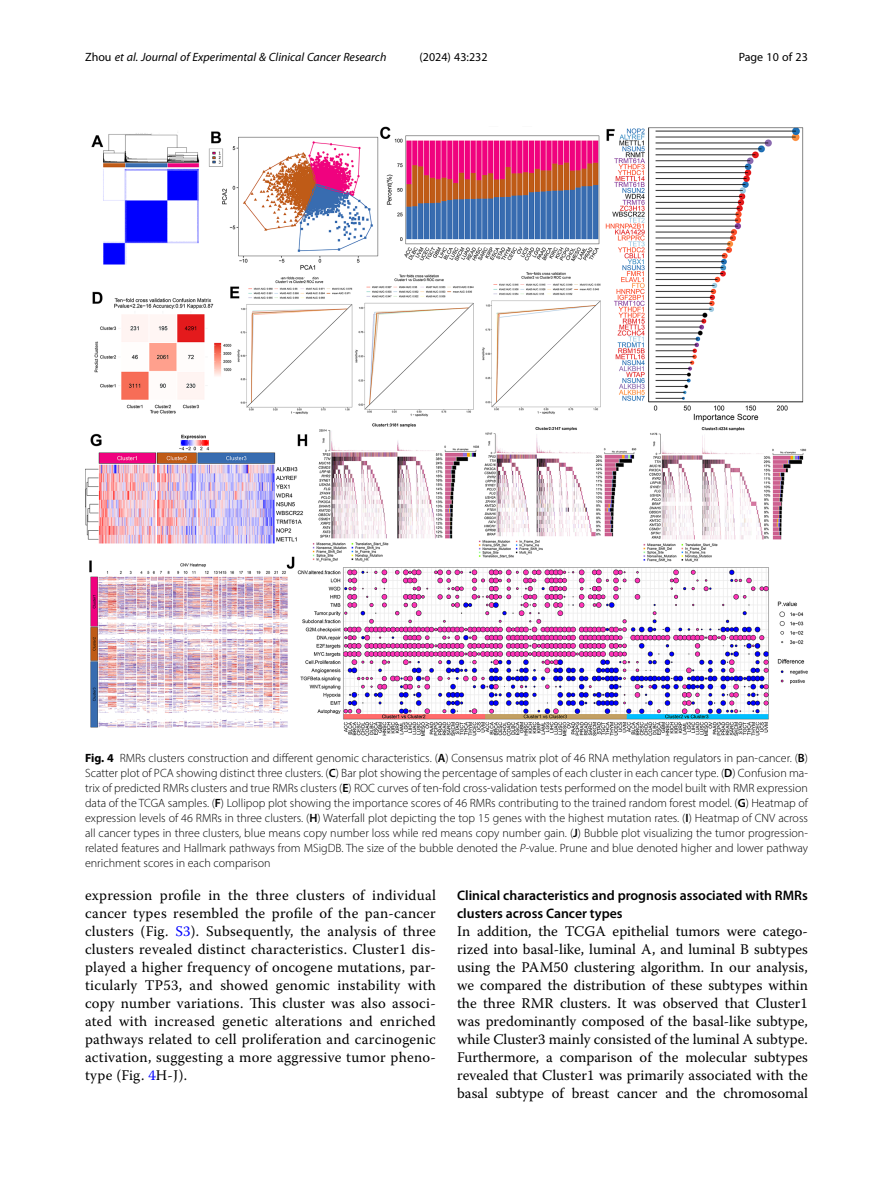
<style>
.page{position:relative;width:893px;height:1191px;background:#fff}
.page>*{position:absolute;margin:0;border:0;box-sizing:border-box;transform-origin:0 0}
.Body_Text{font:14.7px/18px "Warnock Pro";letter-spacing:.01em;color:#000;text-align:justify}
.Head_2{font:600 13.8px/18px "Myriad Pro";color:#000}
.Figure_Caption{font:300 12px/15px "Myriad Pro";color:#000;text-align:justify}
.t1{font:italic 12px "Myriad Pro";color:#000}
.t2{font:12px "Myriad Pro";color:#000}
.s1{font-style:normal}
.s2{font-weight:700}
.s3{font-weight:600}
.s4{font-style:italic}
.s5{color:#00f}
</style>
<div class="page">
<img style="left:85px;top:126px;width:723px;height:609px">
<p class="t1" style="left:85px;top:50px;width:303px"><span class="s1">Zhou</span> et al. Journal of Experimental &amp; Clinical Cancer Research</p>
<p class="t2" style="left:420px;top:50px;width:70px">(2024) 43:232</p>
<p class="t2" style="left:739px;top:50px;width:71px">Page 10 of 23</p>
<p class="Figure_Caption" style="left:85px;top:751px;width:724px"><span class="s2">Fig. 4</span> RMRs clusters construction and different genomic characteristics. (<span class="s3">A</span>) Consensus matrix plot of 46 RNA methylation regulators in pan-cancer. (<span class="s3">B</span>)<br>Scatter plot of PCA showing distinct three clusters. (<span class="s3">C</span>) Bar plot showing the percentage of samples of each cluster in each cancer type. (<span class="s3">D</span>) Confusion ma&shy;trix of predicted RMRs clusters and true RMRs clusters (<span class="s3">E</span>) ROC curves of ten-fold cross-validation tests performed on the model built with RMR expression data of the TCGA samples. (<span class="s3">F</span>) Lollipop plot showing the importance scores of 46 RMRs contributing to the trained random forest model. (<span class="s3">G</span>) Heatmap of expression levels of 46 RMRs in three clusters. (<span class="s3">H</span>) Waterfall plot depicting the top 15 genes with the highest mutation rates. (<span class="s3">I</span>) Heatmap of CNV across all cancer types in three clusters, blue means copy number loss while red means copy number gain. (<span class="s3">J</span>) Bubble plot visualizing the tumor progression&shy;related features and Hallmark pathways from MSigDB. The size of the bubble denoted the <span class="s4">P</span>-value. Prune and blue denoted higher and lower pathway enrichment scores in each comparison</p>
<p class="Body_Text" style="left:85px;top:886px;width:352px">expression profile in the three clusters of individual cancer types resembled the profile of the pan-cancer clusters (Fig. <span class="s5">S3</span>). Subsequently, the analysis of three clusters revealed distinct characteristics. Cluster1 dis&shy;played a higher frequency of oncogene mutations, par&shy;ticularly TP53, and showed genomic instability with copy number variations. This cluster was also associ&shy;ated with increased genetic alterations and enriched pathways related to cell proliferation and carcinogenic activation, suggesting a more aggressive tumor pheno&shy;type (Fig. <span class="s5">4</span>H-J).</p>
<p class="Head_2" style="left:457px;top:886px;width:352px">Clinical characteristics and prognosis associated with RMRs clusters across Cancer types</p>
<p class="Body_Text" style="left:457px;top:922px;width:352px">In addition, the TCGA epithelial tumors were catego&shy;rized into basal-like, luminal A, and luminal B subtypes using the PAM50 clustering algorithm. In our analysis, we compared the distribution of these subtypes within the three RMR clusters. It was observed that Cluster1 was predominantly composed of the basal-like subtype, while Cluster3 mainly consisted of the luminal A subtype.<br>Furthermore, a comparison of the molecular subtypes revealed that Cluster1 was primarily associated with the basal subtype of breast cancer and the chromosomal</p>
</div>
